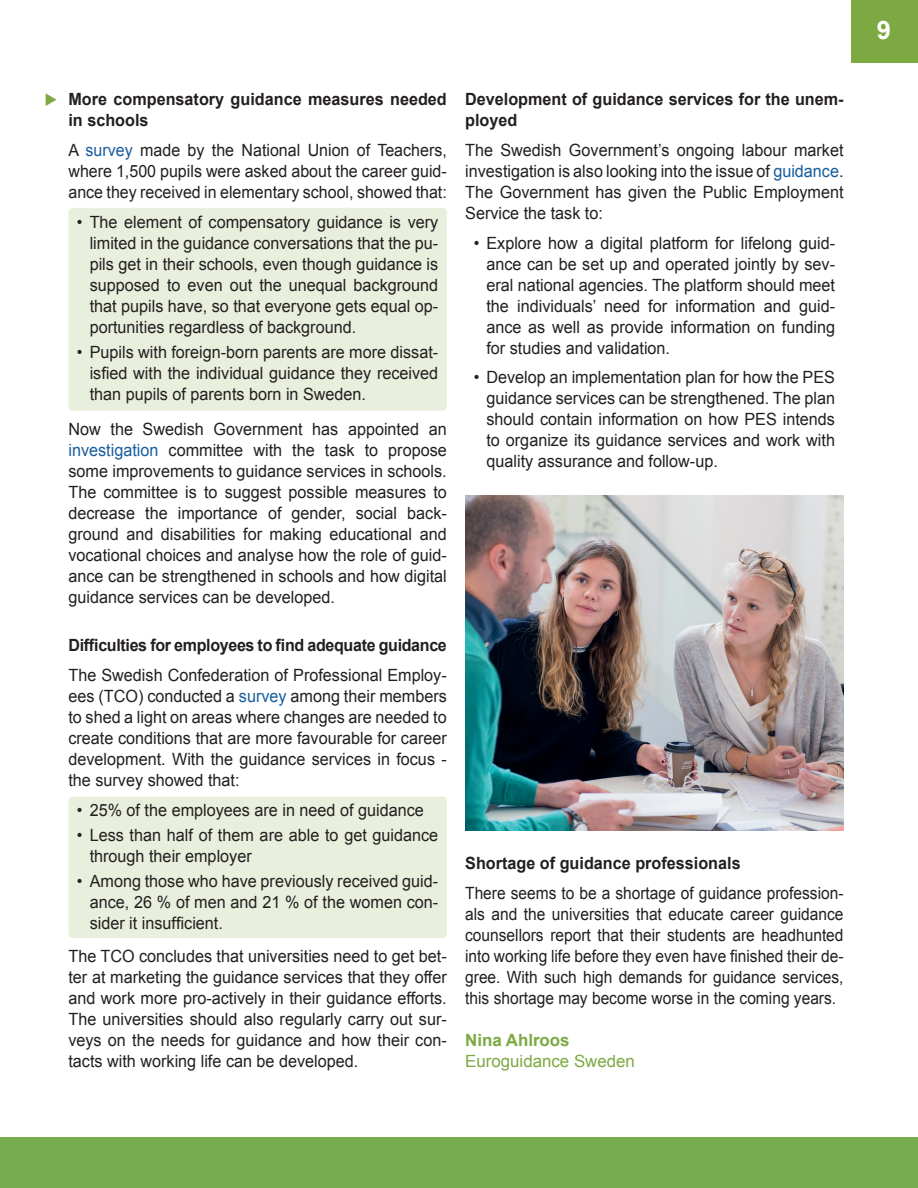
<style>
.page{position:relative;width:918px;height:1188px;background:#fff}
.page>*{position:absolute;margin:0;border:0;box-sizing:border-box;transform-origin:0 0}
.t1{font:700 25.5px "Arial";color:#fff}
.t2{font:16.8px/21px "Arial";color:#231f20;text-align:justify;scale:.96 1}
.t3{font:16.8px/21px "Arial";color:#231f20;text-align:justify;scale:.92 1}
.t4{font:16.8px/21px "Arial";color:#231f20;text-align:justify;scale:.95 1}
.t5{font:700 16.8px/21px "Arial";color:#231f20;scale:.96 1}
.t6{font:700 16.8px "Arial";letter-spacing:-.02em;color:#231f20;scale:.95 1}
.t7{font:16.8px "Arial";color:#7ca941}
.t8{font:700 16.8px "Arial";color:#7ca941}
.s1{color:#175d9e}
</style>
<div class="page">
<div style="left:0;top:1138px;width:918px;height:50px;background:#78ad4f"></div>
<div style="left:851px;top:0;width:67px;height:63px;background:#7ca941"></div>
<div style="left:68px;top:208px;width:379px;height:203px;background:#e9efdd;border-radius:4px"></div>
<div style="left:68px;top:797px;width:379px;height:141px;background:#e9efdd;border-radius:4px"></div>
<img style="left:465px;top:495px;width:379px;height:336px">
<p class="t5" style="left:68px;top:90px;width:396px">More compensatory guidance measures needed in schools</p>
<p class="t4" style="left:68px;top:140px;width:400px">A <span class="s1">survey</span> made by the National Union of Teachers, where 1,500 pupils were asked about the career guid&shy;ance they received in elementary school, showed that:</p>
<p class="t2" style="left:90px;top:212px;width:365px;text-indent:-13px">• The element of compensatory guidance is very limited in the guidance conversations that the pu&shy;pils get in their schools, even though guidance is supposed to even out the unequal background that pupils have, so that everyone gets equal op&shy;portunities regardless of background.</p>
<p class="t2" style="left:90px;top:342px;width:365px;text-indent:-13px">• Pupils with foreign-born parents are more dissat&shy;isfied with the individual guidance they received than pupils of parents born in Sweden.</p>
<p class="t2" style="left:68px;top:419px;width:396px">Now the Swedish Government has appointed an <span class="s1">investigation</span> committee with the task to propose some improvements to guidance services in schools.<br>The committee is to suggest possible measures to decrease the importance of gender, social back&shy;ground and disabilities for making educational and vocational choices and analyse how the role of guid&shy;ance can be strengthened in schools and how digital guidance services can be developed.</p>
<p class="t6" style="left:68px;top:634px;width:400px">Difficulties for employees to find adequate guidance</p>
<p class="t2" style="left:68px;top:665px;width:396px">The Swedish Confederation of Professional Employ&shy;ees (TCO) conducted a <span class="s1">survey</span> among their members to shed a light on areas where changes are needed to create conditions that are more favourable for career development. With the guidance services in focus - the survey showed that:</p>
<p class="t2" style="left:77px;top:799px;width:363px">• 25% of the employees are in need of guidance</p>
<p class="t2" style="left:90px;top:825px;width:365px;text-indent:-13px">• Less than half of them are able to get guidance through their employer</p>
<p class="t2" style="left:90px;top:871px;width:365px;text-indent:-13px">• Among those who have previously received guid&shy;ance, 26 % of men and 21 % of the women con&shy;sider it insufficient.</p>
<p class="t2" style="left:68px;top:946px;width:396px">The TCO concludes that universities need to get bet&shy;ter at marketing the guidance services that they offer and work more pro-actively in their guidance efforts.<br>The universities should also regularly carry out sur&shy;veys on the needs for guidance and how their con&shy;tacts with working life can be developed.</p>
<p class="t5" style="left:465px;top:90px;width:396px">Development of guidance services for the unem&shy;ployed</p>
<p class="t2" style="left:465px;top:140px;width:396px">The Swedish Government’s ongoing labour market investigation is also looking into the issue of <span class="s1">guidance</span>.<br>The Government has given the Public Employment Service the task to:</p>
<p class="t2" style="left:486px;top:233px;width:365px;text-indent:-13px">• Explore how a digital platform for lifelong guid&shy;ance can be set up and operated jointly by sev&shy;eral national agencies. The platform should meet the individuals’ need for information and guid&shy;ance as well as provide information on funding for studies and validation.</p>
<p class="t2" style="left:486px;top:367px;width:365px;text-indent:-13px">• Develop an implementation plan for how the PES guidance services can be strengthened. The plan should contain information on how PES intends to organize its guidance services and work with quality assurance and follow-up.</p>
<p class="t5" style="left:465px;top:853px;width:288px">Shortage of guidance professionals</p>
<p class="t3" style="left:465px;top:883px;width:413px">There seems to be a shortage of guidance profession&shy;als and the universities that educate career guidance counsellors report that their students are headhunted into working life before they even have finished their de&shy;gree. With such high demands for guidance services, this shortage may become worse in the coming years.</p>
<p class="t8" style="left:465px;top:1029px;width:106px">Nina Ahlroos</p>
<p class="t7" style="left:465px;top:1050px;width:171px">Euroguidance Sweden</p>
<h1 class="t1" style="left:877px;top:14px;width:16px">9</h1>
</div>
